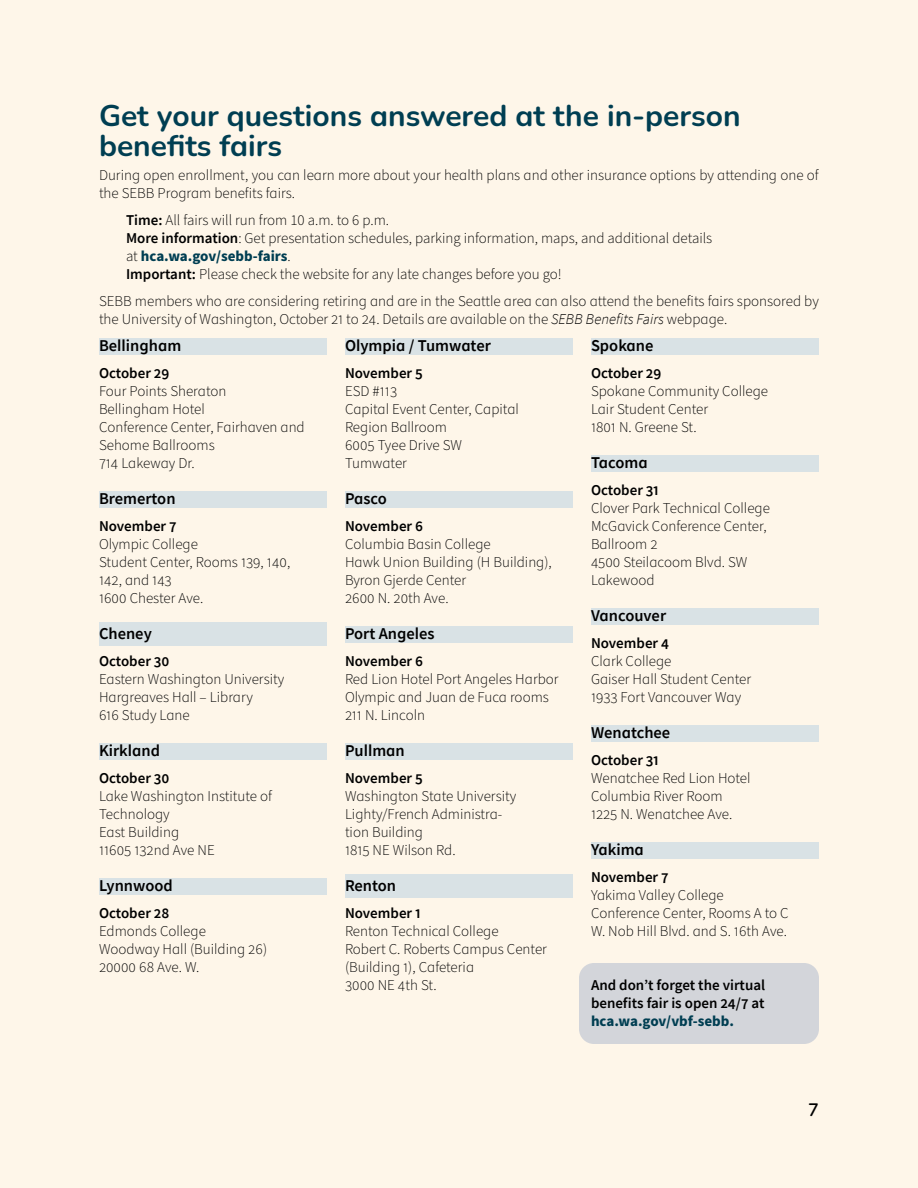
<style>
.page{position:relative;width:918px;height:1188px;background:#fef6e9}
.page>*{position:absolute;margin:0;border:0;box-sizing:border-box;transform-origin:0 0}
.t1{font:700 30px/30px "Nunito";color:#003e52}
.t2{font:600 18px "Nunito";color:#000}
.t3{font:600 16.5px "Source Sans Pro";color:#000}
.t4{font:300 15px/18px "Source Sans Pro";color:#000}
.t5{font:600 15px/18px "Source Sans Pro";color:#000;text-align:justify}
.s1{font-weight:600}
.s2{font-weight:700;color:#003e52}
.s3{font-style:italic}
</style>
<div class="page">
<div style="left:579px;top:963px;width:240px;height:81px;background:#d3d5da;border-radius:15px"></div>
<div style="left:99px;top:339px;width:228px;height:16px;background:#d9e2e5"></div>
<div style="left:99px;top:492px;width:228px;height:16px;background:#d9e2e5"></div>
<div style="left:99px;top:622px;width:228px;height:24px;background:#d9e2e5"></div>
<div style="left:99px;top:744px;width:228px;height:16px;background:#d9e2e5"></div>
<div style="left:99px;top:879px;width:228px;height:16px;background:#d9e2e5"></div>
<div style="left:345px;top:339px;width:228px;height:16px;background:#d9e2e5"></div>
<div style="left:345px;top:492px;width:228px;height:16px;background:#d9e2e5"></div>
<div style="left:345px;top:627px;width:228px;height:16px;background:#d9e2e5"></div>
<div style="left:345px;top:744px;width:228px;height:16px;background:#d9e2e5"></div>
<div style="left:345px;top:874px;width:228px;height:24px;background:#d9e2e5"></div>
<div style="left:591px;top:339px;width:228px;height:16px;background:#d9e2e5"></div>
<div style="left:591px;top:456px;width:228px;height:16px;background:#d9e2e5"></div>
<div style="left:591px;top:609px;width:228px;height:16px;background:#d9e2e5"></div>
<div style="left:591px;top:726px;width:228px;height:16px;background:#d9e2e5"></div>
<div style="left:591px;top:843px;width:228px;height:16px;background:#d9e2e5"></div>
<h1 class="t1" style="left:99px;top:99px;width:643px">Get your questions answered at the in-person benefits fairs</h1>
<p class="t4" style="left:99px;top:167px;width:721px">During open enrollment, you can learn more about your health plans and other insurance options by attending one of the SEBB Program benefits fairs.</p>
<p class="t4" style="left:126px;top:212px;width:265px"><span class="s1">Time:</span> All fairs will run from 10 a.m. to 6 p.m.</p>
<p class="t4" style="left:126px;top:230px;width:588px"><span class="s1">More information</span>: Get presentation schedules, parking information, maps, and additional details at <span class="s2">hca.wa.gov/sebb-fairs</span>.</p>
<p class="t4" style="left:126px;top:266px;width:437px"><span class="s1">Important:</span> Please check the website for any late changes before you go!</p>
<p class="t4" style="left:99px;top:293px;width:721px">SEBB members who are considering retiring and are in the Seattle area can also attend the benefits fairs sponsored by the University of Washington, October 21 to 24. Details are available on the <span class="s3">SEBB Benefits Fairs</span> webpage.</p>
<p class="t3" style="left:99px;top:335px;width:84px">Bellingham</p>
<p class="t5" style="left:99px;top:364px;width:72px">October 29</p>
<p class="t4" style="left:99px;top:383px;width:129px">Four Points Sheraton<br>Bellingham Hotel</p>
<p class="t4" style="left:99px;top:419px;width:207px">Conference Center, Fairhaven and<br>Sehome Ballrooms</p>
<p class="t4" style="left:99px;top:455px;width:97px">714 Lakeway Dr.</p>
<h2 class="t3" style="left:99px;top:488px;width:78px">Bremerton</h2>
<p class="t5" style="left:99px;top:517px;width:79px">November 7</p>
<p class="t4" style="left:99px;top:536px;width:100px">Olympic College</p>
<p class="t4" style="left:99px;top:554px;width:193px">Student Center, Rooms 139, 140,<br>142, and 143</p>
<p class="t4" style="left:99px;top:590px;width:106px">1600 Chester Ave.</p>
<h3 class="t3" style="left:99px;top:623px;width:54px">Cheney</h3>
<p class="t5" style="left:99px;top:652px;width:72px">October 30</p>
<p class="t4" style="left:99px;top:671px;width:187px">Eastern Washington University</p>
<p class="t4" style="left:99px;top:689px;width:155px">Hargreaves Hall – Library</p>
<p class="t4" style="left:99px;top:707px;width:92px">616 Study Lane</p>
<h3 class="t3" style="left:99px;top:740px;width:63px">Kirkland</h3>
<p class="t5" style="left:99px;top:769px;width:72px">October 30</p>
<p class="t4" style="left:99px;top:788px;width:175px">Lake Washington Institute of<br>Technology</p>
<p class="t4" style="left:99px;top:824px;width:82px">East Building</p>
<p class="t4" style="left:99px;top:842px;width:117px">11605 132nd Ave NE</p>
<h3 class="t3" style="left:99px;top:875px;width:75px">Lynnwood</h3>
<p class="t5" style="left:99px;top:904px;width:72px">October 28</p>
<p class="t4" style="left:99px;top:923px;width:108px">Edmonds College</p>
<p class="t4" style="left:99px;top:941px;width:170px">Woodway Hall (Building 26)</p>
<p class="t4" style="left:99px;top:959px;width:102px">20000 68 Ave. W.</p>
<h3 class="t3" style="left:345px;top:335px;width:147px">Olympia / Tumwater</h3>
<p class="t5" style="left:345px;top:364px;width:79px">November 5</p>
<p class="t4" style="left:345px;top:383px;width:54px">ESD #113</p>
<p class="t4" style="left:345px;top:401px;width:176px">Capital Event Center, Capital<br>Region Ballroom</p>
<p class="t4" style="left:345px;top:437px;width:119px">6005 Tyee Drive SW</p>
<p class="t4" style="left:345px;top:455px;width:64px">Tumwater</p>
<h3 class="t3" style="left:345px;top:488px;width:43px">Pasco</h3>
<p class="t5" style="left:345px;top:517px;width:80px">November 6</p>
<p class="t4" style="left:345px;top:536px;width:147px">Columbia Basin College</p>
<p class="t4" style="left:345px;top:554px;width:208px">Hawk Union Building (H Building),<br>Byron Gjerde Center</p>
<p class="t4" style="left:345px;top:590px;width:105px">2600 N. 20th Ave.</p>
<h3 class="t3" style="left:345px;top:623px;width:91px">Port Angeles</h3>
<p class="t5" style="left:345px;top:652px;width:80px">November 6</p>
<p class="t4" style="left:345px;top:671px;width:215px">Red Lion Hotel Port Angeles Harbor</p>
<p class="t4" style="left:345px;top:689px;width:205px">Olympic and Juan de Fuca rooms</p>
<p class="t4" style="left:345px;top:707px;width:82px">211 N. Lincoln</p>
<h3 class="t3" style="left:345px;top:740px;width:61px">Pullman</h3>
<p class="t5" style="left:345px;top:769px;width:79px">November 5</p>
<p class="t4" style="left:345px;top:788px;width:173px">Washington State University</p>
<p class="t4" style="left:345px;top:806px;width:159px">Lighty/French Administra&shy;tion Building</p>
<p class="t4" style="left:345px;top:842px;width:112px">1815 NE Wilson Rd.</p>
<h3 class="t3" style="left:345px;top:875px;width:53px">Renton</h3>
<p class="t5" style="left:345px;top:904px;width:78px">November 1</p>
<p class="t4" style="left:345px;top:923px;width:155px">Renton Technical College</p>
<p class="t4" style="left:345px;top:941px;width:203px">Robert C. Roberts Campus Center (Building 1), Cafeteria</p>
<p class="t4" style="left:345px;top:977px;width:93px">3000 NE 4th St.</p>
<h3 class="t3" style="left:591px;top:335px;width:64px">Spokane</h3>
<p class="t5" style="left:591px;top:364px;width:72px">October 29</p>
<p class="t4" style="left:591px;top:383px;width:179px">Spokane Community College</p>
<p class="t4" style="left:591px;top:401px;width:119px">Lair Student Center</p>
<p class="t4" style="left:591px;top:419px;width:107px">1801 N. Greene St.</p>
<h3 class="t3" style="left:591px;top:452px;width:58px">Tacoma</h3>
<p class="t5" style="left:591px;top:481px;width:70px">October 31</p>
<p class="t4" style="left:591px;top:500px;width:180px">Clover Park Technical College</p>
<p class="t4" style="left:591px;top:518px;width:177px">McGavick Conference Center,<br>Ballroom 2</p>
<p class="t4" style="left:591px;top:554px;width:158px">4500 Steilacoom Blvd. SW</p>
<p class="t4" style="left:591px;top:572px;width:65px">Lakewood</p>
<h3 class="t3" style="left:591px;top:605px;width:77px">Vancouver</h3>
<p class="t5" style="left:591px;top:634px;width:80px">November 4</p>
<p class="t4" style="left:591px;top:653px;width:82px">Clark College</p>
<p class="t4" style="left:591px;top:671px;width:162px">Gaiser Hall Student Center</p>
<p class="t4" style="left:591px;top:689px;width:152px">1933 Fort Vancouver Way</p>
<h3 class="t3" style="left:591px;top:722px;width:81px">Wenatchee</h3>
<p class="t5" style="left:591px;top:751px;width:70px">October 31</p>
<p class="t4" style="left:591px;top:770px;width:161px">Wenatchee Red Lion Hotel</p>
<p class="t4" style="left:591px;top:788px;width:133px">Columbia River Room</p>
<p class="t4" style="left:591px;top:806px;width:143px">1225 N. Wenatchee Ave.</p>
<h3 class="t3" style="left:591px;top:839px;width:54px">Yakima</h3>
<p class="t5" style="left:591px;top:868px;width:79px">November 7</p>
<p class="t4" style="left:591px;top:887px;width:134px">Yakima Valley College</p>
<p class="t4" style="left:591px;top:905px;width:199px">Conference Center, Rooms A to C</p>
<p class="t4" style="left:591px;top:923px;width:198px">W. Nob Hill Blvd. and S. 16th Ave.</p>
<p class="t5" style="left:591px;top:976px;width:176px">And don’t forget the virtual benefits fair is open 24/7 at <span class="s2">hca.wa.gov/vbf-sebb.</span></p>
<p class="t2" style="left:808px;top:1097px;width:12px">7</p>
</div>
